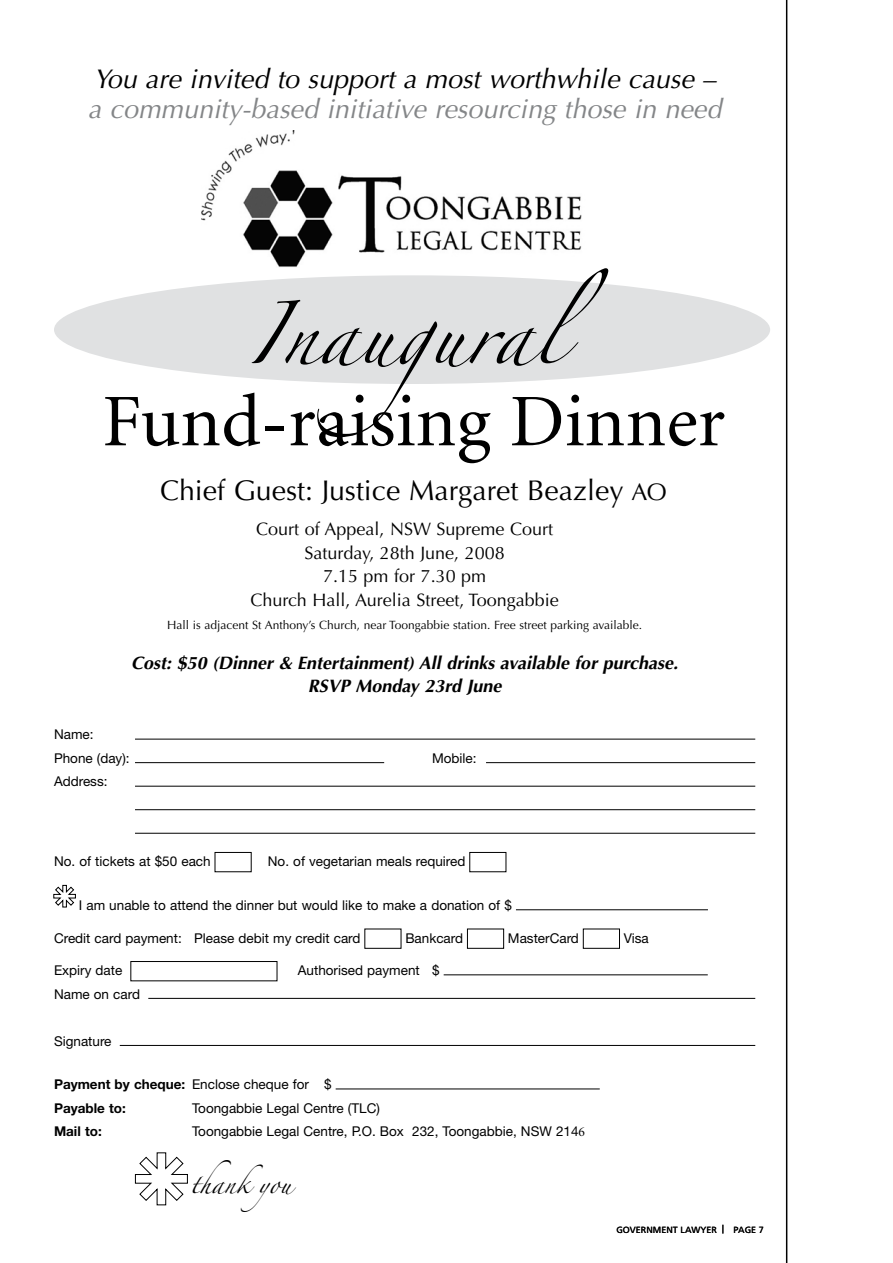
<style>
.page{position:relative;width:893px;height:1263px;background:#fff}
.page>*{position:absolute;margin:0;border:0;box-sizing:border-box;transform-origin:0 0}
.t1{font:74.25px "Minion";color:#000}
.t2{font:56.4px "Zapfino";color:#000}
.t3{font:28.5px "Optima";color:#000}
.t4{font:italic 27px "Optima";color:#848688}
.t5{font:italic 27px "Optima";color:#000}
.t6{font:18px/23.5px "Optima";color:#000;text-align:center}
.t7{font:italic 700 18px/23.5px "Optima";color:#000;text-align:center}
.t8{font:18px "Zapfino";color:#000}
.t9{font:13.5px/23.5px "Helvetica Neue";color:#000}
.t10{font:700 13.5px/23.5px "Helvetica Neue";color:#000}
.t11{font:12px "Optima";color:#000}
.t12{font:9px "Frutiger";color:#000}
.s1{font-size:24px}
.s2{font-weight:400}
.s3{font-family:"Minion"}
</style>
<div class="page">
<div style="left:54px;top:275px;width:716px;height:109px;background:#e0e1e2;border-radius:50%"></div>
<hr style="left:135px;top:739px;width:620px;height:1px;background:#000">
<hr style="left:135px;top:762px;width:249px;height:1px;background:#000">
<hr style="left:486px;top:762px;width:269px;height:1px;background:#000">
<hr style="left:135px;top:786px;width:620px;height:1px;background:#000">
<hr style="left:135px;top:809px;width:620px;height:1px;background:#000">
<hr style="left:135px;top:833px;width:620px;height:1px;background:#000">
<div style="left:215px;top:852px;width:36px;height:20px;border:1px solid #000"></div>
<div style="left:470px;top:852px;width:36px;height:20px;border:1px solid #000"></div>
<hr style="left:516px;top:909px;width:192px;height:1px;background:#000">
<div style="left:467px;top:929px;width:37px;height:19px;border:1px solid #000"></div>
<div style="left:583px;top:929px;width:37px;height:19px;border:1px solid #000"></div>
<div style="left:131px;top:961px;width:146px;height:20px;border:1px solid #000"></div>
<hr style="left:444px;top:974px;width:264px;height:1px;background:#000">
<hr style="left:148px;top:998px;width:607px;height:1px;background:#000">
<hr style="left:120px;top:1045px;width:635px;height:1px;background:#000">
<hr style="left:336px;top:1089px;width:264px;height:1px;background:#000">
<hr style="left:786px;top:0;width:1px;height:1263px;background:#000">
<svg style="left:53px;top:885px;width:23px;height:22px"></svg>
<svg style="left:135px;top:1152px;width:53px;height:54px"></svg>
<img style="left:202px;top:130px;width:380px;height:137px">
<h3 class="t5" style="left:94px;top:63px;width:623px">You are invited to support a most worthwhile cause –</h3>
<h3 class="t4" style="left:88px;top:93px;width:635px">a community-based initiative resourcing those in need</h3>
<h2 class="t2" style="left:247px;top:310px;width:363px">Inaugural</h2>
<h1 class="t1" style="left:102px;top:385px;width:624px">Fund-raising Dinner</h1>
<h3 class="t3" style="left:160px;top:474px;width:508px">Chief Guest: Justice Margaret Beazley <span class="s1">AO</span></h3>
<h3 class="t6" style="left:250px;top:518px;width:310px">Court of Appeal, NSW Supreme Court<br>Saturday, 28th June, 2008<br>7.15 pm for 7.30 pm<br>Church Hall, Aurelia Street, Toongabbie</h3>
<p class="t11" style="left:167px;top:618px;width:476px">Hall is adjacent St Anthony’s Church, near Toongabbie station. Free street parking available.</p>
<h3 class="t7" style="left:131px;top:651px;width:548px">Cost: $50 (Dinner &amp; Entertainment) All drinks available for purchase.<br>RSVP Monday 23rd June</h3>
<p class="t9" style="left:54px;top:722px;width:77px">Name:<br>Phone (day):</p>
<p class="t9" style="left:432px;top:746px;width:46px">Mobile:</p>
<p class="t9" style="left:54px;top:770px;width:55px">Address:</p>
<p class="t9" style="left:54px;top:849px;width:158px">No. of tickets at $50 each</p>
<p class="t9" style="left:268px;top:849px;width:199px">No. of vegetarian meals required</p>
<p class="t9" style="left:79px;top:893px;width:435px">I am unable to attend the dinner but would like to make a donation of $</p>
<p class="t9" style="left:54px;top:926px;width:308px">Credit card payment: Please debit my credit card</p>
<p class="t9" style="left:405px;top:926px;width:59px">Bankcard</p>
<p class="t9" style="left:508px;top:926px;width:73px">MasterCard</p>
<p class="t9" style="left:624px;top:926px;width:27px">Visa</p>
<p class="t9" style="left:54px;top:958px;width:70px">Expiry date</p>
<p class="t9" style="left:298px;top:958px;width:143px">Authorised payment $</p>
<p class="t9" style="left:54px;top:982px;width:88px">Name on card</p>
<p class="t9" style="left:54px;top:1029px;width:59px">Signature</p>
<p class="t10" style="left:54px;top:1072px;width:279px">Payment by cheque: <span class="s2">Enclose cheque for $<br></span>Payable to:</p>
<p class="t9" style="left:192px;top:1096px;width:189px">Toongabbie Legal Centre (TLC)</p>
<p class="t10" style="left:54px;top:1119px;width:49px">Mail to:</p>
<p class="t9" style="left:192px;top:1119px;width:395px">Toongabbie Legal Centre, P.O. Box 232, Toongabbie, NSW 214<span class="s3">6</span></p>
<h3 class="t8" style="left:191px;top:1176px;width:102px">thankyou</h3>
<p class="t12" style="left:616px;top:1225px;width:78px">GOVERN MENT LAW</p>
<p class="t12" style="left:700px;top:1225px;width:18px">YER</p>
<p class="t12" style="left:733px;top:1225px;width:7px">PAG</p>
<p class="t12" style="left:751px;top:1225px;width:14px">E 7</p>
</div>
